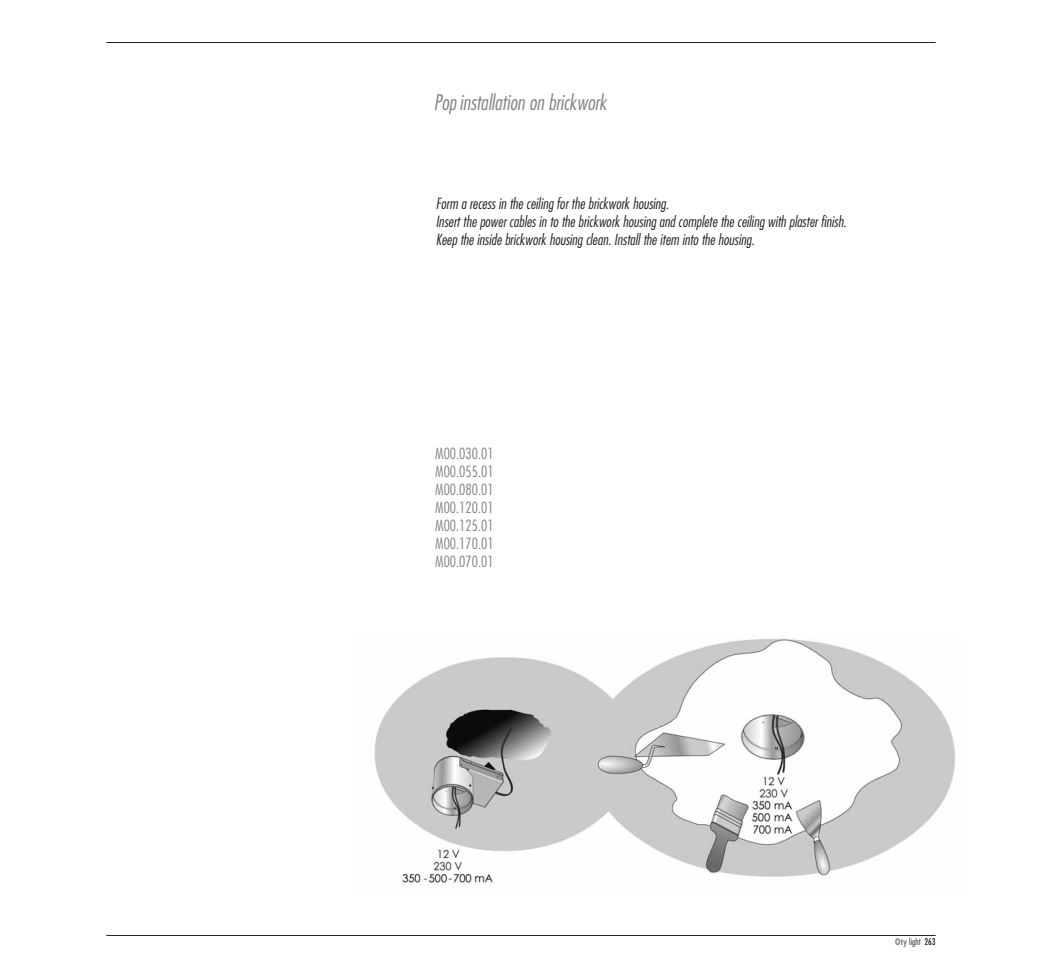
<style>
.page{position:relative;width:1042px;height:978px;background:#fff}
.page>*{position:absolute;margin:0;border:0;box-sizing:border-box;transform-origin:0 0}
.t1{font:italic 300 condensed 21px "Futura";color:#808285}
.t2{font:italic 300 condensed 15px/18px "Futura";color:#231f20}
.t3{font:300 condensed 15px/18px "Futura";color:#808285;text-align:justify}
.t4{font:300 condensed 9px "Futura";letter-spacing:.015em;color:#231f20}
.s1{font-weight:700;color:#808285}
.s2{font-weight:400}
</style>
<div class="page">
<hr style="left:106px;top:935px;width:829px;height:1px;background:#231f20">
<hr style="left:106px;top:42px;width:829px;height:1px;background:#231f20">
<img style="left:374px;top:638px;width:581px;height:245px">
<h1 class="t1" style="left:434px;top:94px;width:174px">Pop installation on brickwork</h1>
<p class="t2" style="left:436px;top:196px;width:415px">Form a recessin the ceiling forthe brickwork housing.<br>Insertthe powercablesin to the brickwork housing and complete the ceiling with plasterfinish.<br>Keep the inside brickwork housing clean.Installthe item into the housing.</p>
<p class="t3" style="left:435px;top:446px;width:60px">M00.030.01<br>M00.055.01<br>M00.080.01<br>M00.120.01<br>M00.125.01<br>M00.170.01<br>M00.070.01</p>
<p class="t4" style="left:895px;top:938px;width:42px"><span class="s1">Oty</span> light <span class="s2">263</span></p>
</div>
